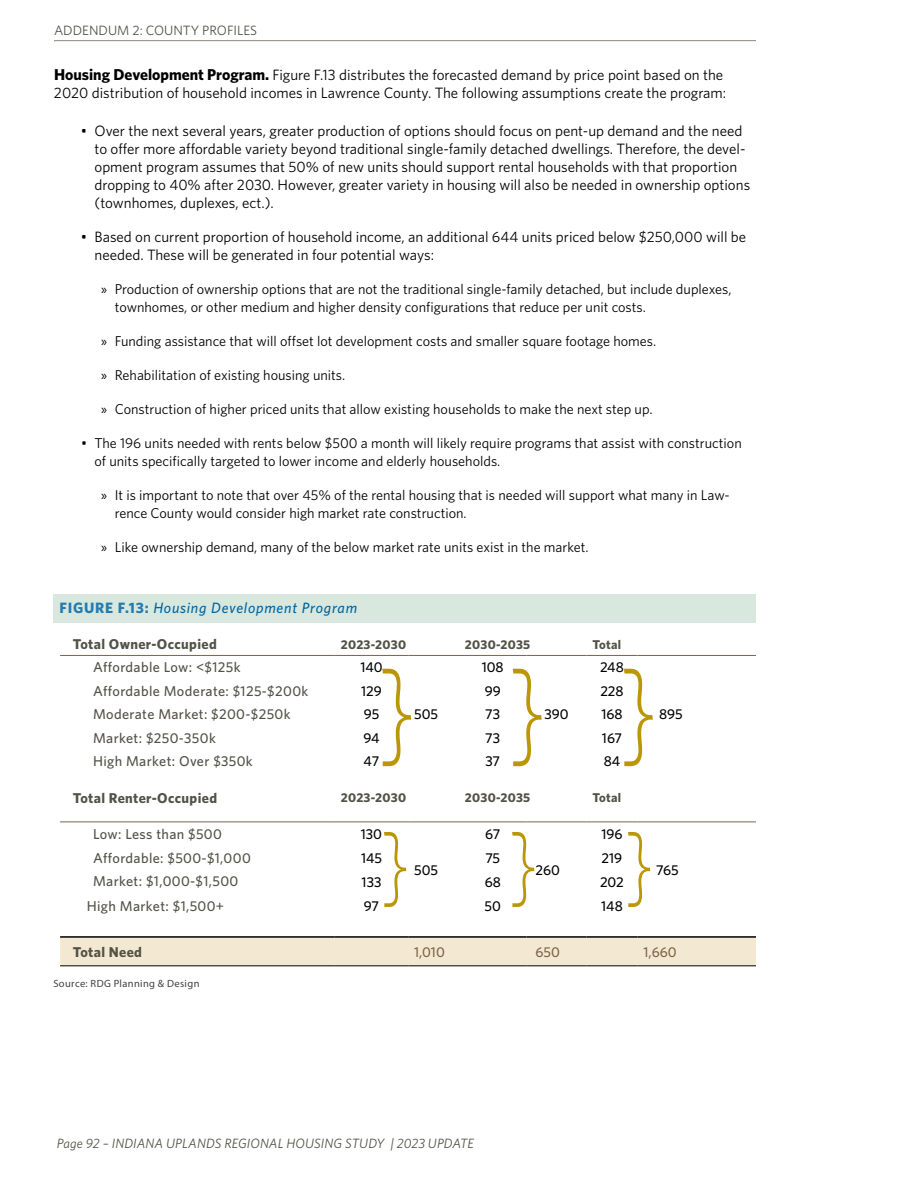
<style>
.page{position:relative;width:918px;height:1188px;background:#fff}
.page>*{position:absolute;margin:0;border:0;box-sizing:border-box;transform-origin:0 0}
.t1{font:300 122.4px "Whitney";color:#bb9606;scale:.67 1}
.t2{font:300 94.2px "Whitney";color:#bb9606;scale:.67 1}
.t3{font:15px/18px "Whitney";color:#000}
.t4{font:italic 500 15px "Whitney";letter-spacing:.05em;color:#0067a2}
.t5{font:14.25px/18px "Whitney";color:#000}
.t6{font:500 14.25px "Whitney";letter-spacing:.025em;color:#535247}
.t7{font:500 14.25px "Whitney";color:#000}
.t8{font:700 14.25px "Whitney";letter-spacing:.025em;color:#535247}
.t9{font:500 14.25px "Whitney";color:#80624a}
.t10{font:italic 13.5px "Whitney";letter-spacing:.005em;color:#535247}
.t11{font:13.5px "Whitney";color:#535247}
.t12{font:700 12.75px "Whitney";letter-spacing:.02em;color:#535247}
.t13{font:10.5px "Myriad Pro";letter-spacing:.035em;color:#414042}
.s1{font-weight:700;font-size:15.75px}
.s2{font-family:"Myriad Pro"}
.s3{font-weight:700;font-style:normal;color:#247bb0}
</style>
<div class="page">
<div style="left:60px;top:938px;width:696px;height:28px;background:#f3e8d1"></div>
<hr style="left:60px;top:655px;width:275px;height:1px;background:#80624a">
<hr style="left:335px;top:655px;width:73px;height:1px;background:#80624a">
<hr style="left:408px;top:655px;width:51px;height:1px;background:#80624a">
<hr style="left:459px;top:655px;width:67px;height:1px;background:#80624a">
<hr style="left:526px;top:655px;width:60px;height:1px;background:#80624a">
<hr style="left:586px;top:655px;width:52px;height:1px;background:#80624a">
<hr style="left:638px;top:655px;width:118px;height:1px;background:#80624a">
<hr style="left:60px;top:822px;width:275px;height:1px;background:#80624a">
<hr style="left:335px;top:822px;width:73px;height:1px;background:#80624a">
<hr style="left:408px;top:822px;width:51px;height:1px;background:#80624a">
<hr style="left:459px;top:822px;width:67px;height:1px;background:#80624a">
<hr style="left:526px;top:822px;width:60px;height:1px;background:#80624a">
<hr style="left:586px;top:822px;width:52px;height:1px;background:#80624a">
<hr style="left:638px;top:822px;width:118px;height:1px;background:#80624a">
<hr style="left:60px;top:966px;width:275px;height:1px;background:#000">
<hr style="left:335px;top:966px;width:73px;height:1px;background:#000">
<hr style="left:408px;top:966px;width:51px;height:1px;background:#000">
<hr style="left:459px;top:966px;width:67px;height:1px;background:#000">
<hr style="left:526px;top:966px;width:60px;height:1px;background:#000">
<hr style="left:586px;top:966px;width:52px;height:1px;background:#000">
<hr style="left:638px;top:966px;width:118px;height:1px;background:#000">
<hr style="left:60px;top:936px;width:275px;height:2px;background:#000">
<hr style="left:335px;top:936px;width:73px;height:2px;background:#000">
<hr style="left:408px;top:936px;width:51px;height:2px;background:#000">
<hr style="left:459px;top:936px;width:67px;height:2px;background:#000">
<hr style="left:526px;top:936px;width:60px;height:2px;background:#000">
<hr style="left:586px;top:936px;width:52px;height:2px;background:#000">
<hr style="left:638px;top:936px;width:118px;height:2px;background:#000">
<div style="left:53px;top:595px;width:702px;height:28px;background:#d8e8de"></div>
<hr style="left:54px;top:40px;width:702px;height:1px;background:#99948d">
<p class="t11" style="left:54px;top:21px;width:205px">ADDENDUM 2: COUNTY PROFILES</p>
<p class="t3" style="left:54px;top:66px;width:674px"><span class="s1">Housing Development Program.</span> Figure F.13 distributes the forecasted demand by price point based on the<br>2020 distribution of household incomes in Lawrence County. The following assumptions create the program:</p>
<p class="t3" style="left:94px;top:122px;width:657px;text-indent:-13px">• Over the next several years, greater production of options should focus on pent-up demand and the need to offer more affordable variety beyond traditional single-family detached dwellings. Therefore, the devel&shy;opment program assumes that 50% of new units should support rental households with that proportion dropping to 40% after 2030. However, greater variety in housing will also be needed in ownership options (townhomes, duplexes, ect.).</p>
<p class="t3" style="left:94px;top:228px;width:653px;text-indent:-13px">• Based on current proportion of household income, an additional 644 units priced below $250,000 will be needed. These will be generated in four potential ways:</p>
<p class="t5" style="left:115px;top:280px;width:618px;text-indent:-13px"><span class="s2">»</span> Production of ownership options that are not the traditional single-family detached, but include duplexes, townhomes, or other medium and higher density configurations that reduce per unit costs.</p>
<p class="t5" style="left:101px;top:332px;width:557px"><span class="s2">»</span> Funding assistance that will offset lot development costs and smaller square footage homes.</p>
<p class="t5" style="left:101px;top:366px;width:246px"><span class="s2">»</span> Rehabilitation of existing housing units.</p>
<p class="t5" style="left:101px;top:400px;width:553px"><span class="s2">»</span> Construction of higher priced units that allow existing households to make the next step up.</p>
<p class="t5" style="left:94px;top:434px;width:649px;text-indent:-13px">• The 196 units needed with rents below $500 a month will likely require programs that assist with construction of units specifically targeted to lower income and elderly households.</p>
<p class="t5" style="left:115px;top:486px;width:617px;text-indent:-13px"><span class="s2">»</span> It is important to note that over 45% of the rental housing that is needed will support what many in Law&shy;rence County would consider high market rate construction.</p>
<p class="t5" style="left:101px;top:537px;width:489px"><span class="s2">»</span> Like ownership demand, many of the below market rate units exist in the market.</p>
<p class="t4" style="left:59px;top:598px;width:299px"><span class="s3">FIGURE F.13:</span> Housing Development Program</p>
<p class="t8" style="left:73px;top:635px;width:145px">Total Owner-Occupied</p>
<p class="t12" style="left:341px;top:636px;width:67px">2023-2030</p>
<p class="t12" style="left:465px;top:636px;width:67px">2030-2035</p>
<p class="t12" style="left:592px;top:636px;width:30px">Total</p>
<p class="t6" style="left:93px;top:658px;width:149px">Affordable Low: &lt;$125k</p>
<p class="t7" style="left:360px;top:658px;width:24px">140</p>
<p class="t7" style="left:414px;top:705px;width:25px">505</p>
<p class="t7" style="left:482px;top:658px;width:24px">108</p>
<p class="t7" style="left:600px;top:658px;width:25px">248</p>
<h1 class="t1" style="left:377px;top:629px;width:419px">} }}</h1>
<p class="t6" style="left:93px;top:682px;width:217px">Affordable Moderate: $125-$200k</p>
<p class="t7" style="left:361px;top:682px;width:22px">129</p>
<p class="t7" style="left:485px;top:682px;width:18px">99</p>
<p class="t7" style="left:600px;top:682px;width:25px">228</p>
<p class="t6" style="left:93px;top:705px;width:199px">Moderate Market: $200-$250k</p>
<p class="t7" style="left:364px;top:705px;width:17px">95</p>
<p class="t7" style="left:485px;top:705px;width:16px">73</p>
<p class="t7" style="left:601px;top:705px;width:23px">168</p>
<p class="t6" style="left:93px;top:728px;width:124px">Market: $250-350k</p>
<p class="t7" style="left:363px;top:728px;width:18px">94</p>
<p class="t7" style="left:485px;top:728px;width:16px">73</p>
<p class="t7" style="left:602px;top:728px;width:22px">167</p>
<p class="t6" style="left:93px;top:752px;width:161px">High Market: Over $350k</p>
<p class="t7" style="left:364px;top:752px;width:17px">47</p>
<p class="t7" style="left:485px;top:752px;width:16px">37</p>
<p class="t7" style="left:604px;top:752px;width:18px">84</p>
<p class="t8" style="left:73px;top:788px;width:146px">Total Renter-Occupied</p>
<p class="t12" style="left:341px;top:789px;width:67px">2023-2030</p>
<p class="t12" style="left:465px;top:789px;width:67px">2030-2035</p>
<p class="t12" style="left:592px;top:789px;width:30px">Total</p>
<p class="t6" style="left:93px;top:825px;width:130px">Low: Less than $500</p>
<p class="t7" style="left:361px;top:825px;width:23px">130</p>
<p class="t7" style="left:414px;top:861px;width:25px">505</p>
<p class="t7" style="left:544px;top:705px;width:26px">390</p>
<p class="t7" style="left:659px;top:705px;width:25px">895</p>
<p class="t7" style="left:485px;top:825px;width:16px">67</p>
<p class="t7" style="left:601px;top:825px;width:23px">196</p>
<h2 class="t2" style="left:380px;top:801px;width:409px">}}}</h2>
<p class="t6" style="left:93px;top:849px;width:159px">Affordable: $500-$1,000</p>
<p class="t7" style="left:361px;top:849px;width:22px">145</p>
<p class="t7" style="left:485px;top:849px;width:16px">75</p>
<p class="t7" style="left:602px;top:849px;width:22px">219</p>
<p class="t6" style="left:93px;top:872px;width:147px">Market: $1,000-$1,500</p>
<p class="t7" style="left:362px;top:872px;width:21px">133</p>
<p class="t7" style="left:485px;top:872px;width:18px">68</p>
<p class="t7" style="left:600px;top:872px;width:25px">202</p>
<p class="t6" style="left:87px;top:896px;width:139px">High Market: $1,500+</p>
<p class="t7" style="left:364px;top:896px;width:17px">97</p>
<p class="t7" style="left:485px;top:896px;width:18px">50</p>
<p class="t7" style="left:601px;top:896px;width:23px">148</p>
<p class="t8" style="left:73px;top:943px;width:71px">Total Need</p>
<p class="t9" style="left:414px;top:943px;width:32px">1,010</p>
<p class="t9" style="left:536px;top:943px;width:26px">650</p>
<p class="t9" style="left:644px;top:943px;width:35px">1,660</p>
<p class="t13" style="left:53px;top:978px;width:148px">Source: RDG Planning &amp; Design</p>
<p class="t7" style="left:536px;top:861px;width:26px">260</p>
<p class="t7" style="left:656px;top:861px;width:24px">765</p>
<p class="t10" style="left:57px;top:1134px;width:419px">Page 92 – INDIANA UPLANDS REGIONAL HOUSING STUDY | 2023 UPDATE</p>
</div>
